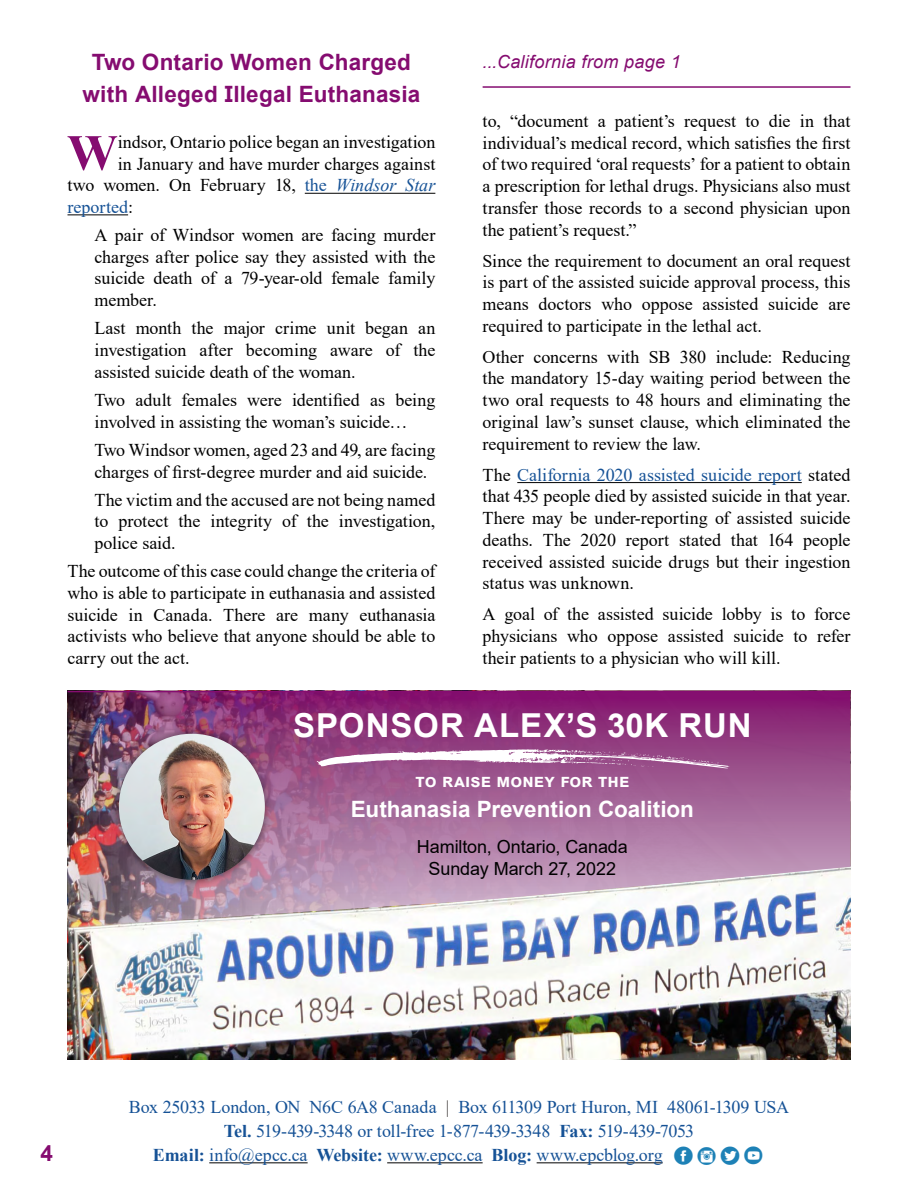
<style>
.page{position:relative;width:918px;height:1188px;background:#fff}
.page>*{position:absolute;margin:0;border:0;box-sizing:border-box;transform-origin:0 0}
.Body_Copy__w_Drop_Ca{font:700 50.55px "Times New Roman";color:#850c70}
.Arial{font:700 33px "Arial";letter-spacing:.03em;color:#fff}
.Page_Numbers{font:700 22.5px/31.5px "Arial";letter-spacing:.01em;color:#850c70;text-align:center}
.Arial_02{font:700 22.5px "Arial";color:#fff}
.Body_Copy_-_More_Spa{font:18px/21.8px "Times New Roman";color:#000;text-align:justify}
.Body_Copy_Indent_01{font:18px/21.6px "Times New Roman";letter-spacing:-.005em;color:#000;text-align:justify}
.Body_Copy{font:18px/21.6px "Times New Roman";letter-spacing:-.005em;color:#000;text-align:justify}
.Footer__Back{font:18px "Times New Roman";letter-spacing:-.01em;color:#165296}
.Body_Copy__w_Drop_Ca-2{font:18px "Times New Roman";letter-spacing:-.005em;color:#000}
.Footer__Back-2{font:18px "Times New Roman";letter-spacing:-.03em;color:#165296}
.Arial_03{font:18px/22.5px "Arial";letter-spacing:-.005em;color:#000;text-align:center}
.Page_Reference{font:italic 18px "Arial";letter-spacing:.015em;color:#850c70}
.Arial_02-2{font:700 18px "Arial";letter-spacing:.01em;color:#fff}
.Body_Copy__w_Drop_Ca-3{font:18px "Times New Roman";letter-spacing:.005em;color:#165296}
.s1{color:#165296}
.s2{font-style:italic;color:#165296}
.s3{color:#000}
.s4{color:#3e3938}
.s5{font-weight:700}
.s6{font-family:"Social Circles";font-size:33px;color:#1d81b6}
</style>
<div class="page">
<hr style="left:209px;top:1162px;width:99px;height:1px;background:#000">
<hr style="left:387px;top:1162px;width:96px;height:1px;background:#000">
<hr style="left:537px;top:1162px;width:126px;height:1px;background:#000">
<img style="left:68px;top:692px;width:783px;height:368px">
<img style="left:67px;top:691px;width:783px;height:236px">
<div style="left:111px;top:726px;width:161px;height:162px;background:#000;opacity:.5"></div>
<img style="left:119px;top:734px;width:146px;height:146px;border-radius:73px">
<svg style="left:316px;top:741px;width:414px;height:40px;background:#a76699"></svg>
<hr style="left:517px;top:482px;width:285px;height:1px;background:#000">
<hr style="left:305px;top:193px;width:130px;height:1px;background:#000">
<hr style="left:68px;top:214px;width:60px;height:1px;background:#000">
<hr style="left:68px;top:691px;width:783px;height:1px;background:#850c70">
<hr style="left:483px;top:86px;width:367px;height:2px;background:#850c70">
<p class="Page_Numbers" style="left:82px;top:47px;width:340px">Two Ontario Women Charged with Alleged Illegal Euthanasia</p>
<p class="Page_Reference" style="left:483px;top:50px;width:200px">...California from page 1</p>
<p class="Body_Copy__w_Drop_Ca" style="left:67px;top:116px;width:52px">W</p>
<p class="Body_Copy__w_Drop_Ca-2" style="left:118px;top:129px;width:319px">indsor, Ontario police began an investigation</p>
<p class="Body_Copy_-_More_Spa" style="left:483px;top:109px;width:369px">to, “document a patient’s request to die in that individual’s medical record, which satisfies the first of two required ‘oral requests’ for a patient to obtain a prescription for lethal drugs. Physicians also must transfer those records to a second physician upon the patient’s request.”</p>
<p class="Body_Copy_-_More_Spa" style="left:483px;top:249px;width:369px">Since the requirement to document an oral request is part of the assisted suicide approval process, this means doctors who oppose assisted suicide are required to participate in the lethal act.</p>
<p class="Body_Copy_-_More_Spa" style="left:483px;top:345px;width:369px">Other concerns with SB 380 include: Reducing the mandatory 15-day waiting period between the two oral requests to 48 hours and eliminating the original law’s sunset clause, which eliminated the requirement to review the law.</p>
<p class="Body_Copy_-_More_Spa" style="left:483px;top:463px;width:369px">The <span class="s1">California 2020 assisted suicide report</span> stated that 435 people died by assisted suicide in that year.<br>There may be under-reporting of assisted suicide deaths. The 2020 report stated that 164 people received assisted suicide drugs but their ingestion status was unknown.</p>
<p class="Body_Copy_-_More_Spa" style="left:483px;top:603px;width:369px">A goal of the assisted suicide lobby is to force physicians who oppose assisted suicide to refer their patients to a physician who will kill.</p>
<p class="Body_Copy__w_Drop_Ca-2" style="left:118px;top:151px;width:319px">in January and have murder charges against</p>
<p class="Body_Copy__w_Drop_Ca-2" style="left:68px;top:173px;width:369px">two women. On February 18, <span class="s1">the</span> <span class="s2">Windsor Star</span></p>
<p class="Body_Copy__w_Drop_Ca-3" style="left:68px;top:194px;width:67px">reported<span class="s3">:</span></p>
<p class="Body_Copy_Indent_01" style="left:94px;top:224px;width:342px">A pair of Windsor women are facing murder charges after police say they assisted with the suicide death of a 79-year-old female family member.</p>
<p class="Body_Copy_Indent_01" style="left:94px;top:317px;width:342px">Last month the major crime unit began an investigation after becoming aware of the assisted suicide death of the woman.</p>
<p class="Body_Copy_Indent_01" style="left:94px;top:389px;width:342px">Two adult females were identified as being involved in assisting the woman’s suicide…</p>
<p class="Body_Copy_Indent_01" style="left:94px;top:439px;width:342px">Two Windsor women, aged 23 and 49, are facing charges of first-degree murder and aid suicide.</p>
<p class="Body_Copy_Indent_01" style="left:94px;top:488px;width:342px">The victim and the accused are not being named to protect the integrity of the investigation, police said.</p>
<p class="Body_Copy" style="left:68px;top:560px;width:369px">The outcome of this case could change the criteria of who is able to participate in euthanasia and assisted suicide in Canada. There are many euthanasia activists who believe that anyone should be able to carry out the act.</p>
<p class="Arial" style="left:293px;top:702px;width:460px">SPONSOR ALEX’S 30K RUN</p>
<p class="Arial_02-2" style="left:416px;top:768px;width:215px">to raise money for the</p>
<p class="Arial_02" style="left:351px;top:793px;width:345px">Euthanasia Prevention Coalition</p>
<p class="Arial_03" style="left:417px;top:835px;width:212px">Hamilton, Ontario, Canada<br>Sunday March 27, 2022</p>
<p class="Footer__Back" style="left:129px;top:1094px;width:662px">Box 25033 London, ON N6C 6A8 Canada <span class="s4">|</span> Box 611309 Port Huron, MI 48061-1309 USA</p>
<p class="Footer__Back-2" style="left:224px;top:1118px;width:472px"><span class="s5">Tel.</span> 519-439-3348 or toll-free 1-877-439-3348 <span class="s5">Fax:</span> 519-439-7053</p>
<p class="Page_Numbers" style="left:40px;top:1137px;width:14px">4</p>
<p class="Footer__Back" style="left:153px;top:1142px;width:614px"><span class="s5">Email:</span> info@epcc.ca <span class="s5">Website:</span> www.epcc.ca <span class="s5">Blog:</span> www.epcblog.org <span class="s6">fity</span></p>
</div>
